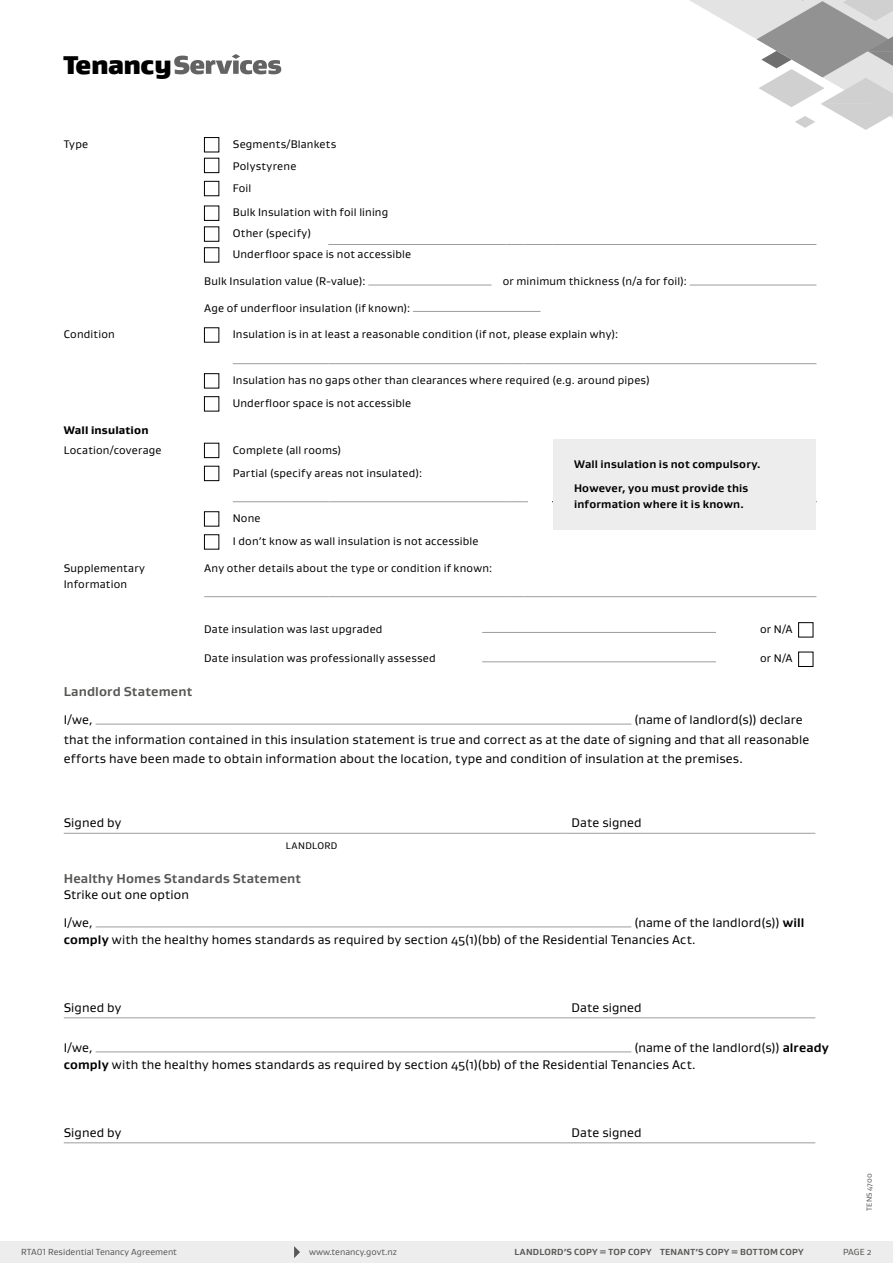
<style>
.page{position:relative;width:893px;height:1263px;background:#fff}
.page>*{position:absolute;margin:0;border:0;box-sizing:border-box;transform-origin:0 0}
.t1{font:900 26.25px "Gustan";letter-spacing:-.02em;color:#000}
.t2{font:700 13.2px "Gustan";letter-spacing:.01em;color:#575756}
.t3{font:12.75px/19.5px "Gustan";letter-spacing:.01em;color:#000}
.t4{font:11.25px/23px "Gustan";letter-spacing:.015em;color:#000}
.t5{font:700 11.25px/24.3px "Gustan";letter-spacing:.015em;color:#000}
.t6{font:800 11.25px "Gustan";letter-spacing:.01em;color:#000}
.t7{font:9.75px "Gustan";letter-spacing:.03em;color:#000}
.t8{font:9px "Gustan";color:#575756}
.t9{font:700 9px "Gustan";letter-spacing:.025em;color:#575756}
.t10{font:7.5px "Gustan";letter-spacing:.02em;color:#575756}
.s1{font-weight:700}
</style>
<div class="page">
<svg style="left:689px;top:0;width:204px;height:130px"></svg>
<svg style="left:174px;top:54px;width:107px;height:20px"></svg>
<hr style="left:552px;top:501px;width:264px;height:1px;background:#000">
<hr style="left:328px;top:244px;width:179px;height:1px;background:#9d9d9c">
<svg style="left:507px;top:244px;width:45px;height:1px"></svg>
<hr style="left:552px;top:244px;width:264px;height:1px;background:#9d9d9c">
<hr style="left:233px;top:363px;width:95px;height:1px;background:#9d9d9c">
<hr style="left:328px;top:363px;width:179px;height:1px;background:#9d9d9c">
<svg style="left:507px;top:363px;width:45px;height:1px"></svg>
<hr style="left:552px;top:363px;width:264px;height:1px;background:#9d9d9c">
<hr style="left:233px;top:501px;width:95px;height:1px;background:#9d9d9c">
<hr style="left:328px;top:501px;width:179px;height:1px;background:#9d9d9c">
<svg style="left:507px;top:501px;width:21px;height:1px"></svg>
<svg style="left:204px;top:596px;width:29px;height:1px"></svg>
<hr style="left:233px;top:596px;width:95px;height:1px;background:#9d9d9c">
<hr style="left:328px;top:596px;width:179px;height:1px;background:#9d9d9c">
<svg style="left:507px;top:596px;width:45px;height:1px"></svg>
<hr style="left:552px;top:596px;width:264px;height:1px;background:#9d9d9c">
<div style="left:204px;top:137px;width:15px;height:15px;border:1px solid #000"></div>
<div style="left:204px;top:158px;width:15px;height:15px;border:1px solid #000"></div>
<div style="left:204px;top:181px;width:15px;height:15px;border:1px solid #000"></div>
<div style="left:204px;top:206px;width:15px;height:15px;border:1px solid #000"></div>
<div style="left:204px;top:227px;width:15px;height:14px;border:1px solid #000"></div>
<div style="left:204px;top:247px;width:15px;height:15px;border:1px solid #000"></div>
<hr style="left:368px;top:285px;width:124px;height:1px;background:#9d9d9c">
<hr style="left:690px;top:285px;width:126px;height:1px;background:#9d9d9c">
<hr style="left:413px;top:311px;width:127px;height:1px;background:#9d9d9c">
<div style="left:204px;top:328px;width:15px;height:14px;border:1px solid #000"></div>
<div style="left:204px;top:373px;width:15px;height:15px;border:1px solid #000"></div>
<div style="left:204px;top:396px;width:15px;height:15px;border:1px solid #000"></div>
<div style="left:204px;top:443px;width:15px;height:15px;border:1px solid #000"></div>
<div style="left:204px;top:466px;width:15px;height:15px;border:1px solid #000"></div>
<div style="left:204px;top:511px;width:15px;height:15px;border:1px solid #000"></div>
<div style="left:204px;top:534px;width:15px;height:15px;border:1px solid #000"></div>
<hr style="left:482px;top:632px;width:234px;height:1px;background:#9d9d9c">
<div style="left:798px;top:622px;width:15px;height:15px;border:1px solid #000"></div>
<hr style="left:482px;top:661px;width:234px;height:1px;background:#9d9d9c">
<div style="left:798px;top:652px;width:15px;height:15px;border:1px solid #000"></div>
<hr style="left:96px;top:724px;width:535px;height:1px;background:#9d9d9c">
<hr style="left:64px;top:833px;width:502px;height:1px;background:#9d9d9c">
<hr style="left:566px;top:833px;width:249px;height:1px;background:#9d9d9c">
<hr style="left:96px;top:926px;width:535px;height:1px;background:#9d9d9c">
<hr style="left:64px;top:1017px;width:502px;height:1px;background:#9d9d9c">
<hr style="left:566px;top:1017px;width:249px;height:1px;background:#9d9d9c">
<hr style="left:96px;top:1051px;width:535px;height:1px;background:#9d9d9c">
<hr style="left:64px;top:1142px;width:502px;height:1px;background:#9d9d9c">
<hr style="left:566px;top:1142px;width:249px;height:1px;background:#9d9d9c">
<div style="left:0;top:1242px;width:893px;height:21px;background:#ededed"></div>
<svg style="left:294px;top:1246px;width:6px;height:12px"></svg>
<div style="left:553px;top:439px;width:262px;height:90px;background:#ededed"></div>
<h1 class="t1" style="left:64px;top:48px;width:110px">Tenancy</h1>
<p class="t4" style="left:64px;top:132px;width:26px">Type</p>
<p class="t4" style="left:233px;top:133px;width:105px;line-height:21.9px">Segments/Blankets<br>Polystyrene<br>Foil</p>
<p class="t4" style="left:233px;top:202px;width:180px;line-height:20.9px">Bulk Insulation with foil lining<br>Other (specify)<br>Underfloor space is not accessible</p>
<p class="t4" style="left:204px;top:270px;width:163px">Bulk Insulation value (R-value):</p>
<p class="t4" style="left:503px;top:270px;width:186px">or minimum thickness (n/a for foil):</p>
<p class="t4" style="left:204px;top:296px;width:208px">Age of underfloor insulation (if known):</p>
<p class="t4" style="left:64px;top:322px;width:53px">Condition</p>
<p class="t4" style="left:233px;top:322px;width:387px">Insulation is in at least a reasonable condition (if not, please explain why):</p>
<p class="t4" style="left:233px;top:368px;width:418px">Insulation has no gaps other than clearances where required (e.g. around pipes)<br>Underfloor space is not accessible</p>
<p class="t6" style="left:64px;top:423px;width:86px">Wall insulation</p>
<p class="t4" style="left:64px;top:438px;width:99px">Location/coverage</p>
<p class="t4" style="left:233px;top:438px;width:191px">Complete (all rooms)<br>Partial (specify areas not insulated):</p>
<p class="t4" style="left:233px;top:506px;width:247px">None<br>I don’t know as wall insulation is not accessible</p>
<p class="t4" style="left:64px;top:560px;width:83px;line-height:15.8px">Supplementary<br>Information</p>
<p class="t4" style="left:204px;top:556px;width:289px">Any other details about the type or condition if known:</p>
<p class="t4" style="left:204px;top:617px;width:180px">Date insulation was last upgraded</p>
<p class="t4" style="left:760px;top:617px;width:34px">or N/A</p>
<p class="t4" style="left:204px;top:646px;width:233px">Date insulation was professionally assessed</p>
<p class="t4" style="left:760px;top:646px;width:34px">or N/A</p>
<p class="t2" style="left:64px;top:683px;width:130px">Landlord Statement</p>
<p class="t3" style="left:64px;top:710px;width:30px">I/we,</p>
<p class="t5" style="left:574px;top:452px;width:188px">Wall insulation is not compulsory.<br>However, you must provide this</p>
<p class="t5" style="left:574px;top:492px;width:171px">information where it is known.</p>
<p class="t3" style="left:64px;top:710px;width:747px;text-indent:571px">(name of landlord(s)) declare that the information contained in this insulation statement is true and correct as at the date of signing and that all reasonable efforts have been made to obtain information about the location, type and condition of insulation at the premises.</p>
<p class="t3" style="left:64px;top:813px;width:59px">Signed by</p>
<p class="t3" style="left:572px;top:813px;width:72px">Date signed</p>
<p class="t7" style="left:286px;top:839px;width:53px">LANDLORD</p>
<p class="t2" style="left:64px;top:869px;width:239px">Healthy Homes Standards Statement</p>
<p class="t3" style="left:64px;top:880px;width:127px;line-height:28px">Strike out one option<br>I/we,</p>
<p class="t3" style="left:64px;top:914px;width:742px;line-height:16.5px;text-indent:571px">(name of the landlord(s)) <span class="s1">will comply</span> with the healthy homes standards as required by section 45(1)(bb) of the Residential Tenancies Act.</p>
<p class="t3" style="left:64px;top:997px;width:59px">Signed by</p>
<p class="t3" style="left:572px;top:997px;width:72px">Date signed</p>
<p class="t3" style="left:64px;top:1038px;width:30px">I/we,</p>
<p class="t3" style="left:64px;top:1039px;width:767px;line-height:16.5px;text-indent:571px">(name of the landlord(s)) <span class="s1">already comply</span> with the healthy homes standards as required by section 45(1)(bb) of the Residential Tenancies Act.</p>
<p class="t3" style="left:64px;top:1122px;width:59px">Signed by</p>
<p class="t3" style="left:572px;top:1122px;width:72px">Date signed</p>
<p class="t10" style="left:864px;top:1211px;width:39px;rotate:-90deg">TENS 4700</p>
<p class="t8" style="left:21px;top:1246px;width:157px">RTA01 Residential Tenancy Agreement</p>
<p class="t8" style="left:309px;top:1246px;width:89px">www.tenancy.govt.nz</p>
<p class="t9" style="left:514px;top:1246px;width:291px">LANDLORD’S COPY = TOP COPY TENANT’S COPY = BOTTOM COPY</p>
<p class="t8" style="left:843px;top:1246px;width:30px">PAGE 2</p>
</div>
